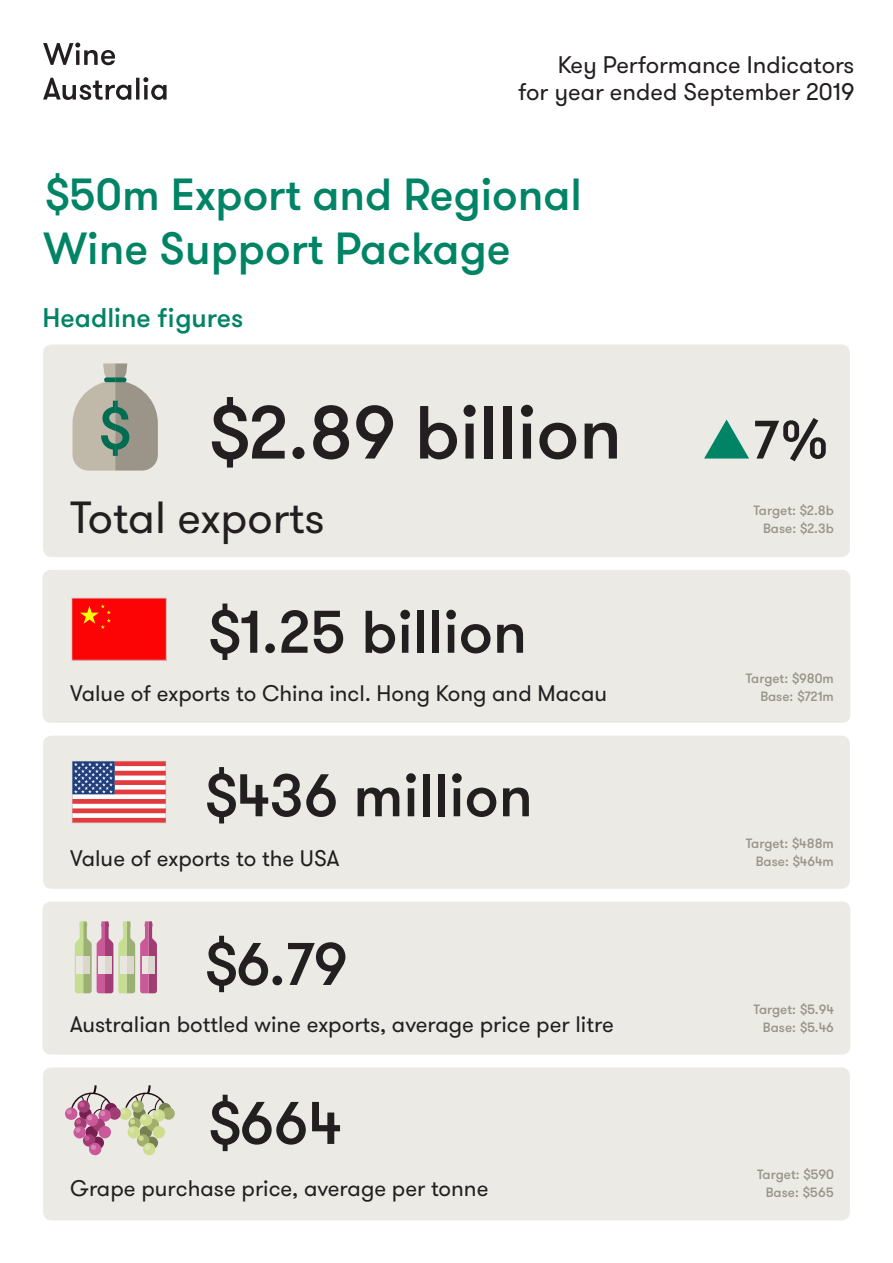
<style>
.page{position:relative;width:893px;height:1263px;background:#fff}
.page>*{position:absolute;margin:0;border:0;box-sizing:border-box;transform-origin:0 0}
.t1{font:500 75px "GT Walsheim";color:#231f20}
.t2{font:500 60px "GT Walsheim";color:#231f20}
.t3{font:500 54px "GT Walsheim";color:#231f20}
.t4{font:500 45px/54px "GT Walsheim";color:#008465}
.t5{font:45px "GT Walsheim";color:#231f20}
.t6{font:500 27px "GT Walsheim";color:#008465}
.t7{font:24px/27px "GT Walsheim";color:#231f20;text-align:right}
.t8{font:22.5px "GT Walsheim";color:#231f20}
.t9{font:500 13.5px/18px "GT Walsheim";color:#9a9589;text-align:right}
</style>
<div class="page">
<svg style="left:43px;top:77px;width:124px;height:23px"></svg>
<svg style="left:43px;top:43px;width:72px;height:22px"></svg>
<div style="left:43px;top:344px;width:807px;height:213px;background:#ebeae5;border-radius:9px"></div>
<div style="left:43px;top:570px;width:807px;height:153px;background:#ebeae5;border-radius:9px"></div>
<div style="left:43px;top:736px;width:807px;height:153px;background:#ebeae5;border-radius:9px"></div>
<div style="left:43px;top:901px;width:807px;height:153px;background:#ebeae5;border-radius:9px"></div>
<div style="left:43px;top:1067px;width:807px;height:153px;background:#ebeae5;border-radius:9px"></div>
<div style="left:162px;top:1107px;width:13px;height:13px;background:#a1af6e;border-radius:50%"></div>
<div style="left:143px;top:1143px;width:12px;height:12px;background:#cfdd8e;border-radius:50%"></div>
<svg style="left:121px;top:1085px;width:47px;height:65px"></svg>
<svg style="left:73px;top:363px;width:85px;height:108px"></svg>
<div style="left:72px;top:598px;width:95px;height:62px;background:#fc0305"></div>
<svg style="left:80px;top:604px;width:31px;height:25px"></svg>
<svg style="left:72px;top:761px;width:94px;height:62px;background:#c58997"></svg>
<svg style="left:75px;top:921px;width:82px;height:72px"></svg>
<div style="left:142px;top:956px;width:7px;height:18px;background:#eae6e1"></div>
<div style="left:149px;top:956px;width:6px;height:18px;background:#dbd7ce"></div>
<svg style="left:65px;top:1107px;width:12px;height:13px"></svg>
<div style="left:108px;top:1107px;width:13px;height:13px;background:#a13d75;border-radius:50%"></div>
<div style="left:89px;top:1143px;width:12px;height:12px;background:#c95998;border-radius:50%"></div>
<svg style="left:67px;top:1085px;width:46px;height:65px"></svg>
<p class="t7" style="left:518px;top:52px;width:338px">Key Performance Indicators<br>for year ended September 2019</p>
<h3 class="t4" style="left:43px;top:169px;width:540px">$50m Export and Regional<br>Wine Support Package</h3>
<p class="t6" style="left:43px;top:300px;width:202px">Headline figures</p>
<h1 class="t1" style="left:206px;top:385px;width:418px">$2.89 billion</h1>
<h3 class="t5" style="left:70px;top:489px;width:256px">Total exports</h3>
<h2 class="t2" style="left:206px;top:594px;width:323px">$1.25 billion</h2>
<p class="t8" style="left:70px;top:679px;width:539px">Value of exports to China incl. Hong Kong and Macau</p>
<h2 class="t2" style="left:202px;top:758px;width:332px">$436 million</h2>
<p class="t8" style="left:70px;top:844px;width:271px">Value of exports to the USA</p>
<h2 class="t2" style="left:202px;top:926px;width:147px">$6.79</h2>
<p class="t8" style="left:70px;top:1010px;width:545px">Australian bottled wine exports, average price per litre</p>
<h2 class="t2" style="left:206px;top:1085px;width:137px">$664</h2>
<p class="t8" style="left:70px;top:1174px;width:420px">Grape purchase price, average per tonne</p>
<h3 class="t3" style="left:753px;top:406px;width:79px">7%</h3>
<p class="t9" style="left:753px;top:502px;width:82px">Target: $2.8b<br>Base: $2.3b</p>
<p class="t9" style="left:746px;top:669px;width:90px">Target: $980m<br>Base: $721m</p>
<p class="t9" style="left:746px;top:835px;width:90px">Target: $488m<br>Base: $464m</p>
<p class="t9" style="left:754px;top:1001px;width:82px">Target: $5.94<br>Base: $5.46</p>
<p class="t9" style="left:757px;top:1165px;width:78px">Target: $590<br>Base: $565</p>
</div>
